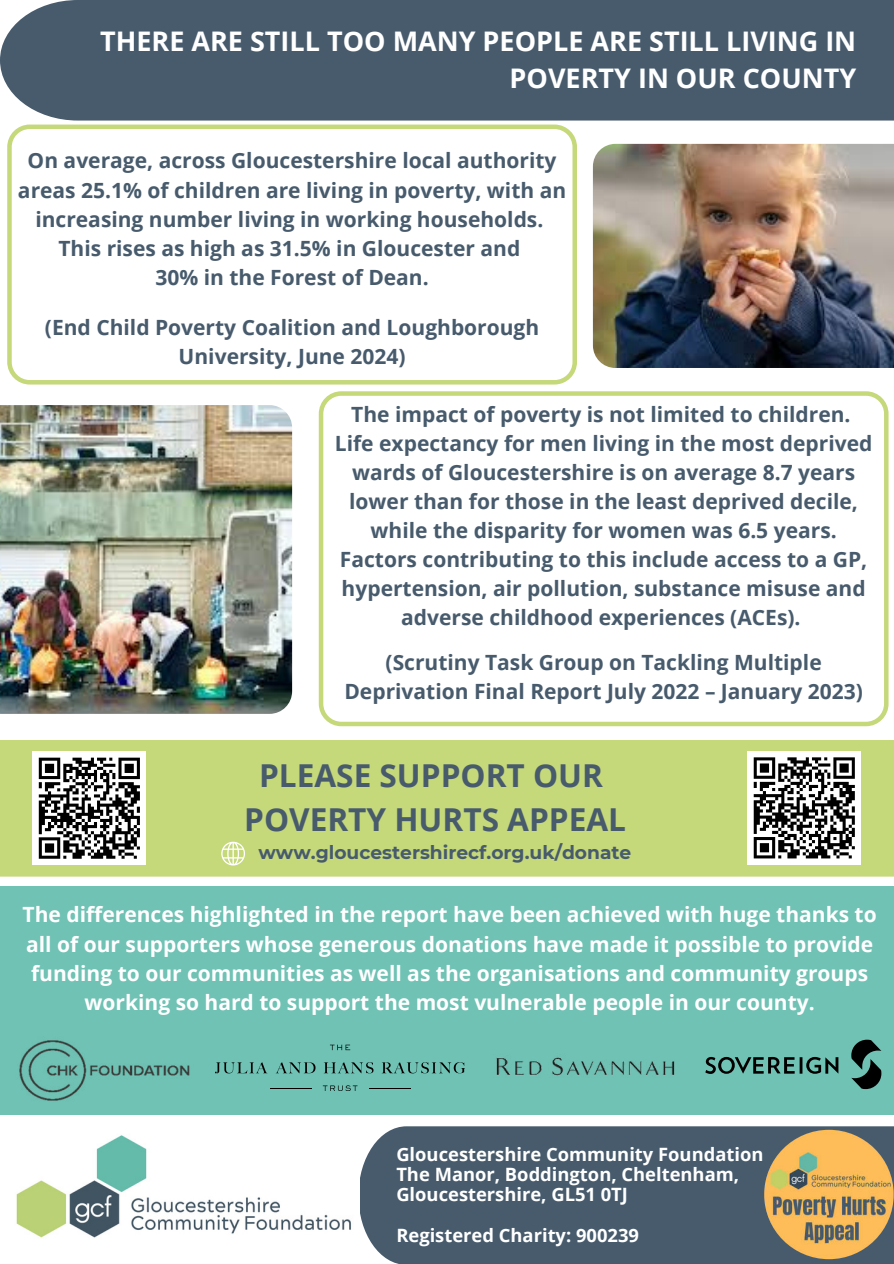
<style>
.page{position:relative;width:894px;height:1264px;background:#fff}
.page>*{position:absolute;margin:0;border:0;box-sizing:border-box;transform-origin:0 0}
.t1{font:700 31.65px/43.8px "Open Sans";color:#475b6d;text-align:center}
.t2{font:700 27px/37.2px "Open Sans";color:#fff;text-align:right}
.t3{font:700 21px/29px "Open Sans";color:#475b6d;text-align:center}
.t4{font:700 21px/29.2px "Open Sans";color:#fff;text-align:center}
.t5{font:700 18.6px "Montserrat";color:#475b6d}
.t6{font:700 18.3px/20.2px "Open Sans";color:#fff}
</style>
<div class="page">
<div style="left:360px;top:1126px;width:533px;height:137px;background:#475b6d"></div>
<div style="left:0;top:0;width:893px;height:120px;background:#475b6d"></div>
<svg style="left:7px;top:124px;width:570px;height:260px"></svg>
<svg style="left:319px;top:391px;width:569px;height:335px"></svg>
<img style="left:592px;top:144px;width:301px;height:224px">
<img style="left:0;top:405px;width:292px;height:308px">
<img style="left:16px;top:1135px;width:335px;height:103px">
<div style="left:0;top:886px;width:893px;height:228px;background:#6fc2b4"></div>
<svg style="left:215px;top:1062px;width:52px;height:11px"></svg>
<svg style="left:276px;top:1062px;width:39px;height:11px"></svg>
<svg style="left:324px;top:1062px;width:49px;height:11px"></svg>
<svg style="left:382px;top:1062px;width:83px;height:11px"></svg>
<svg style="left:330px;top:1044px;width:20px;height:6px"></svg>
<svg style="left:323px;top:1085px;width:34px;height:5px"></svg>
<hr style="left:270px;top:1087px;width:41px;height:1px;background:#000">
<hr style="left:368px;top:1087px;width:42px;height:1px;background:#000">
<img style="left:19px;top:1040px;width:171px;height:61px">
<svg style="left:705px;top:1039px;width:176px;height:50px"></svg>
<div style="left:0;top:740px;width:893px;height:136px;background:#c5d87a"></div>
<svg style="left:214px;top:834px;width:38px;height:38px"></svg>
<img style="left:764px;top:1129px;width:129px;height:130px;border-radius:50%">
<div style="left:33px;top:751px;width:113px;height:113px;background:#fff"></div>
<svg style="left:38px;top:757px;width:102px;height:102px"></svg>
<div style="left:747px;top:751px;width:113px;height:113px;background:#fff"></div>
<svg style="left:753px;top:757px;width:102px;height:102px"></svg>
<img style="left:496px;top:1057px;width:179px;height:19px">
<p class="t2" style="left:100px;top:22px;width:757px">THERE ARE STILL TOO MANY PEOPLE ARE STILL LIVING IN<br>POVERTY IN OUR COUNTY</p>
<p class="t3" style="left:18px;top:145px;width:549px">On average, across Gloucestershire local authority areas 25.1% of children are living in poverty, with an increasing number living in working households.<br>This rises as high as 31.5% in Gloucester and<br>30% in the Forest of Dean.</p>
<p class="t3" style="left:45px;top:312px;width:496px">(End Child Poverty Coalition and Loughborough<br>University, June 2024)</p>
<p class="t3" style="left:335px;top:399px;width:539px">The impact of poverty is not limited to children.<br>Life expectancy for men living in the most deprived wards of Gloucestershire is on average 8.7 years lower than for those in the least deprived decile, while the disparity for women was 6.5 years.<br>Factors contributing to this include access to a GP, hypertension, air pollution, substance misuse and adverse childhood experiences (ACEs).</p>
<p class="t3" style="left:344px;top:647px;width:520px">(Scrutiny Task Group on Tackling Multiple<br>Deprivation Final Report July 2022 – January 2023)</p>
<h1 class="t1" style="left:244px;top:753px;width:383px">PLEASE SUPPORT OUR<br>POVERTY HURTS APPEAL</h1>
<p class="t5" style="left:258px;top:838px;width:374px">www.gloucestershirecf.org.uk/donate</p>
<p class="t4" style="left:23px;top:899px;width:855px">The differences highlighted in the report have been achieved with huge thanks to all of our supporters whose generous donations have made it possible to provide funding to our communities as well as the organisations and community groups working so hard to support the most vulnerable people in our county.</p>
<p class="t6" style="left:396px;top:1143px;width:368px">Gloucestershire Community Foundation<br>The Manor, Boddington, Cheltenham,<br>Gloucestershire, GL51 0TJ</p>
<p class="t6" style="left:396px;top:1224px;width:244px">Registered Charity: 900239</p>
</div>
